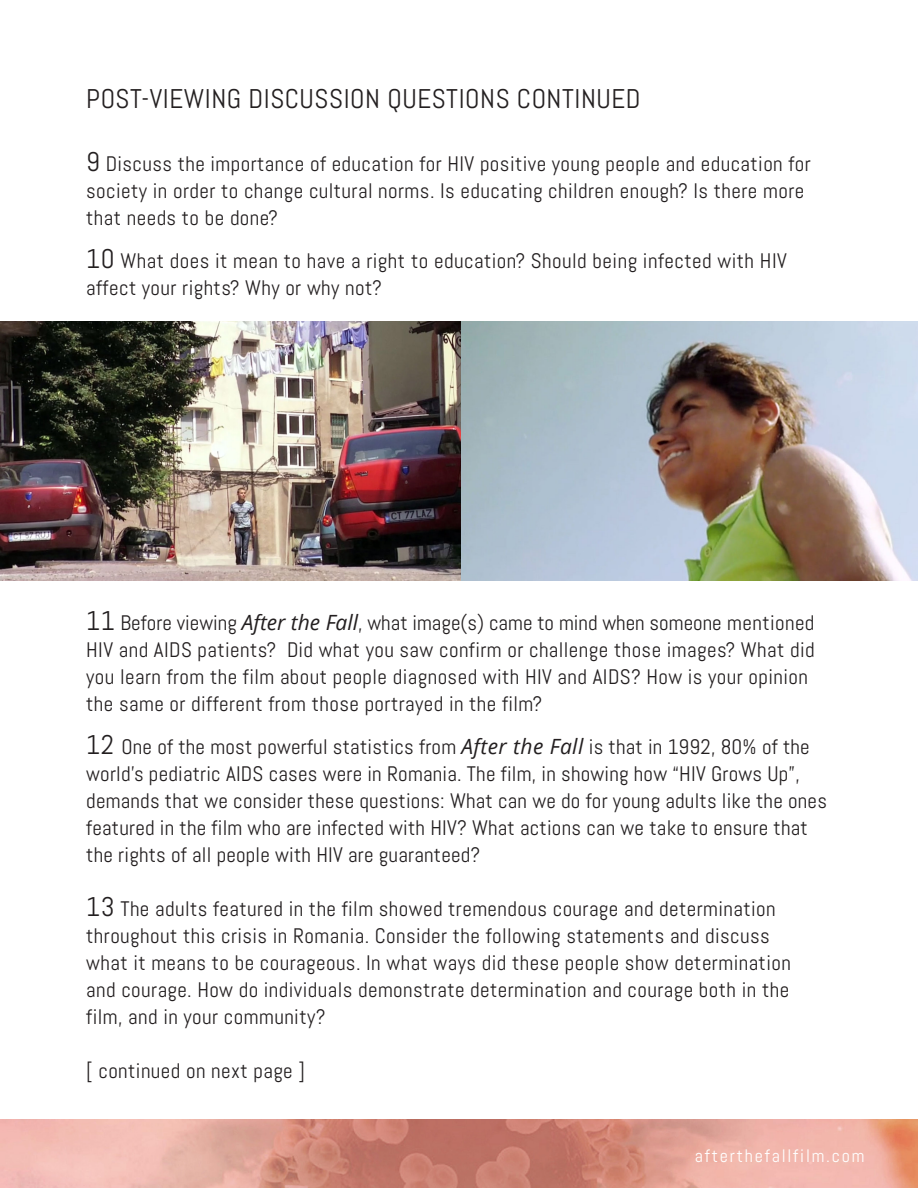
<style>
.page{position:relative;width:918px;height:1188px;background:#fff}
.page>*{position:absolute;margin:0;border:0;box-sizing:border-box;transform-origin:0 0}
.t1{font:27px "Abel";letter-spacing:.02em;color:#231f20}
.t2{font:21px/27px "Abel";letter-spacing:.02em;color:#231f20}
.t3{font:18px "Abel";letter-spacing:.1em;color:#fff}
.s1{font-size:27px}
.s2{font-family:"Open Sans";font-style:italic}
</style>
<div class="page">
<img style="left:461px;top:322px;width:457px;height:259px">
<img style="left:0;top:322px;width:461px;height:259px">
<img style="left:0;top:1119px;width:918px;height:69px">
<p class="t1" style="left:86px;top:81px;width:556px">POST-VIEWING DISCUSSION QUESTIONS CONTINUED</p>
<p class="t2" style="left:86px;top:150px;width:726px"><span class="s1">9</span> Discuss the importance of education for HIV positive young people and education for society in order to change cultural norms. Is educating children enough? Is there more that needs to be done?</p>
<p class="t2" style="left:86px;top:247px;width:702px"><span class="s1">10</span> What does it mean to have a right to education? Should being infected with HIV affect your rights? Why or why not?</p>
<p class="t2" style="left:86px;top:609px;width:730px"><span class="s1">11</span> Before viewing <span class="s2">After the Fall</span>, what image(s) came to mind when someone mentioned HIV and AIDS patients? Did what you saw confirm or challenge those images? What did you learn from the film about people diagnosed with HIV and AIDS? How is your opinion the same or different from those portrayed in the film?</p>
<p class="t2" style="left:86px;top:733px;width:742px"><span class="s1">12</span> One of the most powerful statistics from <span class="s2">After the Fall</span> is that in 1992, 80% of the world’s pediatric AIDS cases were in Romania. The film, in showing how “HIV Grows Up”, demands that we consider these questions: What can we do for young adults like the ones featured in the film who are infected with HIV? What actions can we take to ensure that the rights of all people with HIV are guaranteed?</p>
<p class="t2" style="left:86px;top:895px;width:706px"><span class="s1">13</span> The adults featured in the film showed tremendous courage and determination throughout this crisis in Romania. Consider the following statements and discuss what it means to be courageous. In what ways did these people show determination and courage. How do individuals demonstrate determination and courage both in the film, and in your community?</p>
<p class="t2" style="left:86px;top:1057px;width:220px">[ continued on next page ]</p>
<p class="t3" style="left:694px;top:1136px;width:171px">afterthefallfilm.com</p>
<p class="t3" style="left:695px;top:1145px;width:171px">afterthefallfilm.com</p>
</div>
